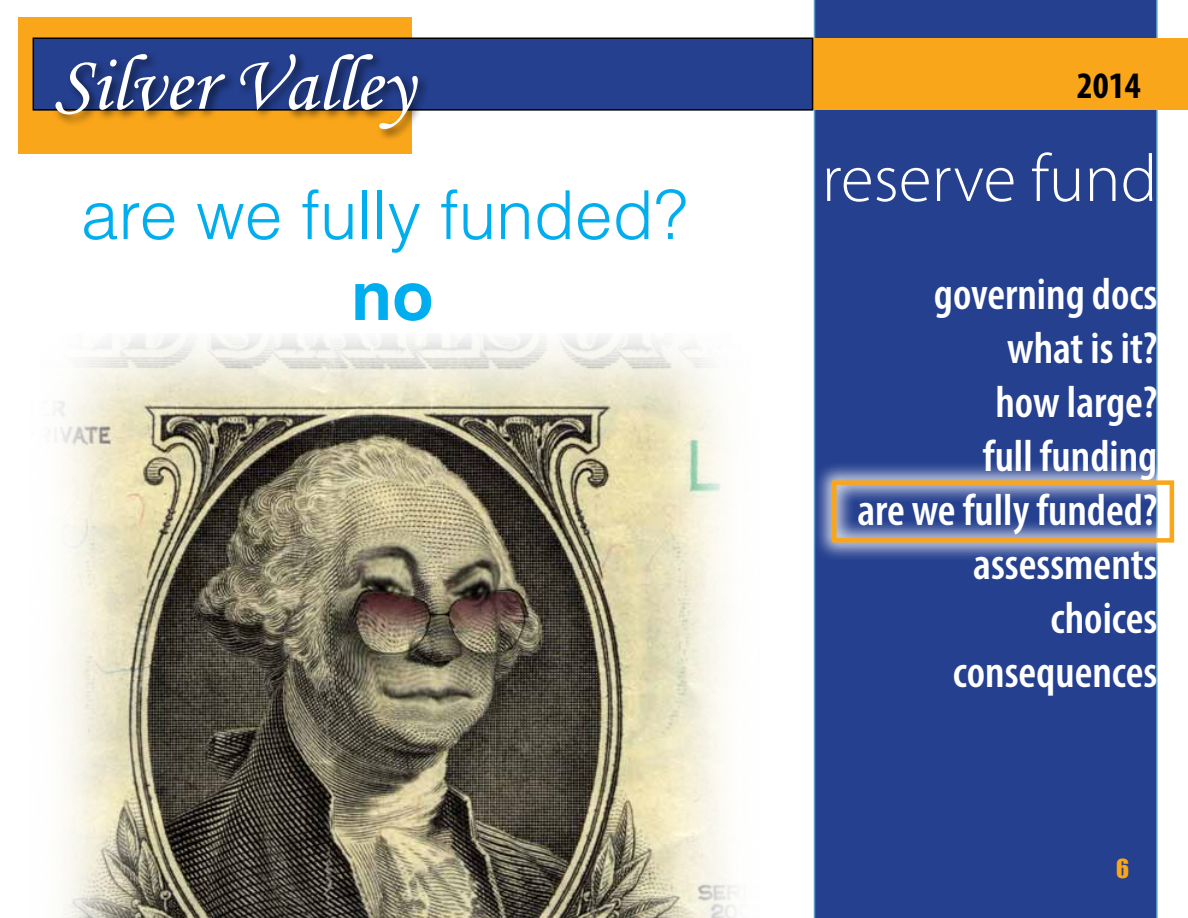
<style>
.page{position:relative;width:1188px;height:918px;background:#fff}
.page>*{position:absolute;margin:0;border:0;box-sizing:border-box;transform-origin:0 0}
.t1{font:79.5px "Monotype Corsiva";color:#fff}
.t2{font:300 67.5px "Helvetica LT Std";color:#00aeef}
.t3{font:300 67.5px "Myriad Pro";color:#fff}
.t4{font:700 67.5px "Helvetica LT Std";color:#00aeef}
.t5{font:600 condensed 45px/54px "Myriad Pro";color:#fff;text-align:right}
.t6{font:700 condensed 37.5px "Myriad Pro";color:#000}
.t7{font:24px "Impact";color:#faa61a}
</style>
<div class="page">
<div style="left:814px;top:0;width:344px;height:918px;background:#25408f"></div>
<div style="left:18px;top:17px;width:394px;height:137px;background:#faa61a"></div>
<div style="left:427px;top:38px;width:761px;height:72px;background:#faa61a"></div>
<div style="left:33px;top:38px;width:780px;height:73px;background:#25408f;border:2px solid #000"></div>
<div style="left:52px;top:50px;width:378px;height:92px;background:#000;opacity:.6"></div>
<div style="left:811px;top:459px;width:377px;height:102px;background:#fff;opacity:.75"></div>
<div style="left:832px;top:480px;width:342px;height:63px;border:4px solid #faa61a"></div>
<img style="left:53px;top:336px;width:684px;height:582px">
<h1 class="t1" style="left:54px;top:36px;width:361px">Silver Valley</h1>
<h2 class="t2" style="left:81px;top:173px;width:608px">are we fully funded?</h2>
<h2 class="t4" style="left:351px;top:255px;width:84px">no</h2>
<p class="t6" style="left:1077px;top:62px;width:65px">2014</p>
<h2 class="t3" style="left:822px;top:138px;width:337px">reserve fund</h2>
<p class="t5" style="left:857px;top:266px;width:302px">governing docs what is it?<br>how large?<br>full funding<br>are we fully funded? assessments choices consequences</p>
<p class="t7" style="left:1116px;top:850px;width:15px">6</p>
</div>
